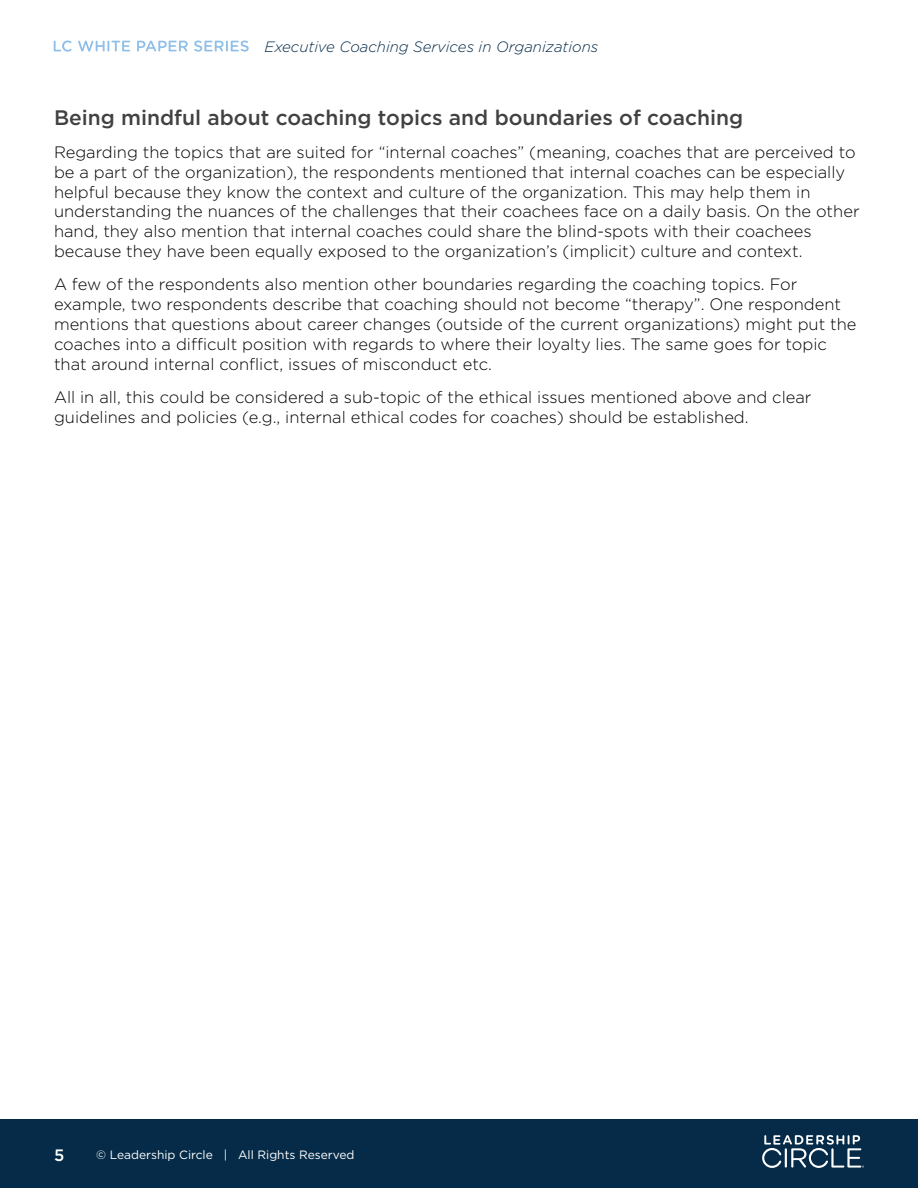
<style>
.page{position:relative;width:918px;height:1188px;background:#fff}
.page>*{position:absolute;margin:0;border:0;box-sizing:border-box;transform-origin:0 0}
.t1{font:500 21px "Gotham";color:#414042}
.t2{font:300 16.5px/19.8px "Gotham";color:#000}
.t3{font:500 16.5px "Gotham";color:#fff}
.t4{font:italic 300 15px "Gotham";color:#052b48}
.t5{font:12px "Gotham";color:#fff}
</style>
<div class="page">
<svg style="left:54px;top:41px;width:18px;height:11px"></svg>
<svg style="left:78px;top:41px;width:52px;height:11px"></svg>
<svg style="left:137px;top:41px;width:51px;height:10px"></svg>
<svg style="left:194px;top:41px;width:55px;height:11px"></svg>
<div style="left:0;top:1119px;width:918px;height:69px;background:#052b48"></div>
<svg style="left:762px;top:1135px;width:102px;height:33px"></svg>
<p class="t4" style="left:265px;top:37px;width:335px">Executive Coaching Services in Organizations</p>
<p class="t1" style="left:54px;top:104px;width:691px">Being mindful about coaching topics and boundaries of coaching</p>
<p class="t2" style="left:54px;top:142px;width:807px">Regarding the topics that are suited for “internal coaches” (meaning, coaches that are perceived to be a part of the organization), the respondents mentioned that internal coaches can be especially helpful because they know the context and culture of the organization. This may help them in understanding the nuances of the challenges that their coachees face on a daily basis. On the other hand, they also mention that internal coaches could share the blind-spots with their coachees because they have been equally exposed to the organization’s (implicit) culture and context.</p>
<p class="t2" style="left:54px;top:274px;width:804px">A few of the respondents also mention other boundaries regarding the coaching topics. For example, two respondents describe that coaching should not become “therapy”. One respondent mentions that questions about career changes (outside of the current organizations) might put the coaches into a difficult position with regards to where their loyalty lies. The same goes for topic that around internal conflict, issues of misconduct etc.</p>
<p class="t2" style="left:54px;top:387px;width:759px">All in all, this could be considered a sub-topic of the ethical issues mentioned above and clear guidelines and policies (e.g., internal ethical codes for coaches) should be established.</p>
<p class="t3" style="left:54px;top:1144px;width:12px">5</p>
<p class="t5" style="left:96px;top:1147px;width:260px">© Leadership Circle | All Rights Reserved</p>
</div>
